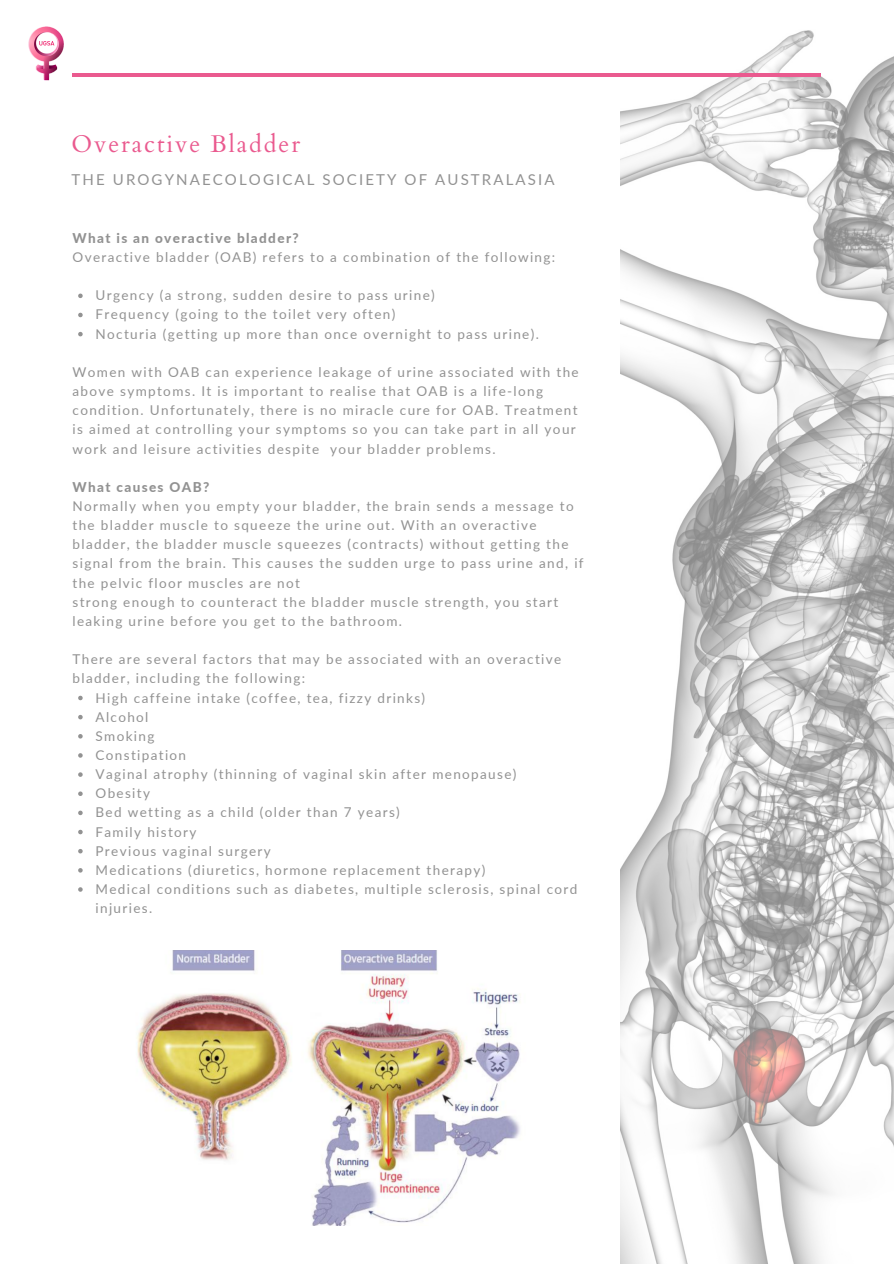
<style>
.page{position:relative;width:894px;height:1264px;background:#fff}
.page>*{position:absolute;margin:0;border:0;box-sizing:border-box;transform-origin:0 0}
.t1{font:24px "Cardo";letter-spacing:.08em;color:#ea5a8f}
.t2{font:15px "Lato";letter-spacing:.14em;color:#929292}
.t3{font:13.5px/19.2px "Lato";letter-spacing:.1em;color:#929292}
.t4{font:800 13.5px "Lato";letter-spacing:.1em;color:#929292}
</style>
<div class="page">
<img style="left:620px;top:30px;width:273px;height:1233px">
<img style="left:28px;top:26px;width:36px;height:55px">
<hr style="left:72px;top:74px;width:748px;height:3px;background:#ea5a8f">
<img style="left:137px;top:950px;width:383px;height:275px">
<svg style="left:78px;top:293px;width:5px;height:5px"></svg>
<svg style="left:78px;top:313px;width:5px;height:4px"></svg>
<svg style="left:78px;top:332px;width:5px;height:4px"></svg>
<svg style="left:78px;top:695px;width:5px;height:5px"></svg>
<svg style="left:78px;top:715px;width:5px;height:4px"></svg>
<svg style="left:78px;top:734px;width:5px;height:4px"></svg>
<svg style="left:78px;top:753px;width:5px;height:4px"></svg>
<svg style="left:78px;top:772px;width:5px;height:4px"></svg>
<svg style="left:78px;top:791px;width:5px;height:5px"></svg>
<svg style="left:78px;top:810px;width:5px;height:5px"></svg>
<svg style="left:78px;top:829px;width:5px;height:5px"></svg>
<svg style="left:78px;top:849px;width:5px;height:4px"></svg>
<svg style="left:78px;top:868px;width:5px;height:4px"></svg>
<svg style="left:78px;top:887px;width:5px;height:4px"></svg>
<p class="t1" style="left:72px;top:128px;width:230px">Overactive Bladder</p>
<p class="t2" style="left:72px;top:170px;width:484px">THE UROGYNAECOLOGICAL SOCIETY OF AUSTRALASIA</p>
<p class="t4" style="left:72px;top:229px;width:228px">What is an overactive bladder?</p>
<p class="t3" style="left:72px;top:247px;width:484px">Overactive bladder (OAB) refers to a combination of the following:</p>
<p class="t3" style="left:95px;top:285px;width:341px">Urgency (a strong, sudden desire to pass urine)</p>
<p class="t3" style="left:95px;top:305px;width:301px">Frequency (going to the toilet very often)</p>
<p class="t3" style="left:95px;top:324px;width:445px">Nocturia (getting up more than once overnight to pass urine).</p>
<p class="t3" style="left:72px;top:362px;width:507px">Women with OAB can experience leakage of urine associated with the above symptoms. It is important to realise that OAB is a life-long condition. Unfortunately, there is no miracle cure for OAB. Treatment is aimed at controlling your symptoms so you can take part in all your work and leisure activities despite your bladder problems.</p>
<p class="t4" style="left:72px;top:478px;width:138px">What causes OAB?</p>
<p class="t3" style="left:72px;top:496px;width:512px">Normally when you empty your bladder, the brain sends a message to the bladder muscle to squeeze the urine out. With an overactive bladder, the bladder muscle squeezes (contracts) without getting the signal from the brain. This causes the sudden urge to pass urine and, if the pelvic floor muscles are not</p>
<p class="t3" style="left:72px;top:592px;width:487px">strong enough to counteract the bladder muscle strength, you start leaking urine before you get to the bathroom.</p>
<p class="t3" style="left:72px;top:649px;width:490px">There are several factors that may be associated with an overactive bladder, including the following:</p>
<p class="t3" style="left:95px;top:687px;width:331px">High caffeine intake (coffee, tea, fizzy drinks)</p>
<p class="t3" style="left:95px;top:706px;width:54px">Alcohol</p>
<p class="t3" style="left:95px;top:726px;width:60px">Smoking</p>
<p class="t3" style="left:95px;top:745px;width:92px">Constipation</p>
<p class="t3" style="left:95px;top:764px;width:422px">Vaginal atrophy (thinning of vaginal skin after menopause)</p>
<p class="t3" style="left:95px;top:783px;width:56px">Obesity</p>
<p class="t3" style="left:95px;top:802px;width:306px">Bed wetting as a child (older than 7 years)</p>
<p class="t3" style="left:95px;top:821px;width:102px">Family history</p>
<p class="t3" style="left:95px;top:840px;width:177px">Previous vaginal surgery</p>
<p class="t3" style="left:95px;top:860px;width:391px">Medications (diuretics, hormone replacement therapy)</p>
<p class="t3" style="left:95px;top:879px;width:483px">Medical conditions such as diabetes, multiple sclerosis, spinal cord injuries.</p>
</div>
